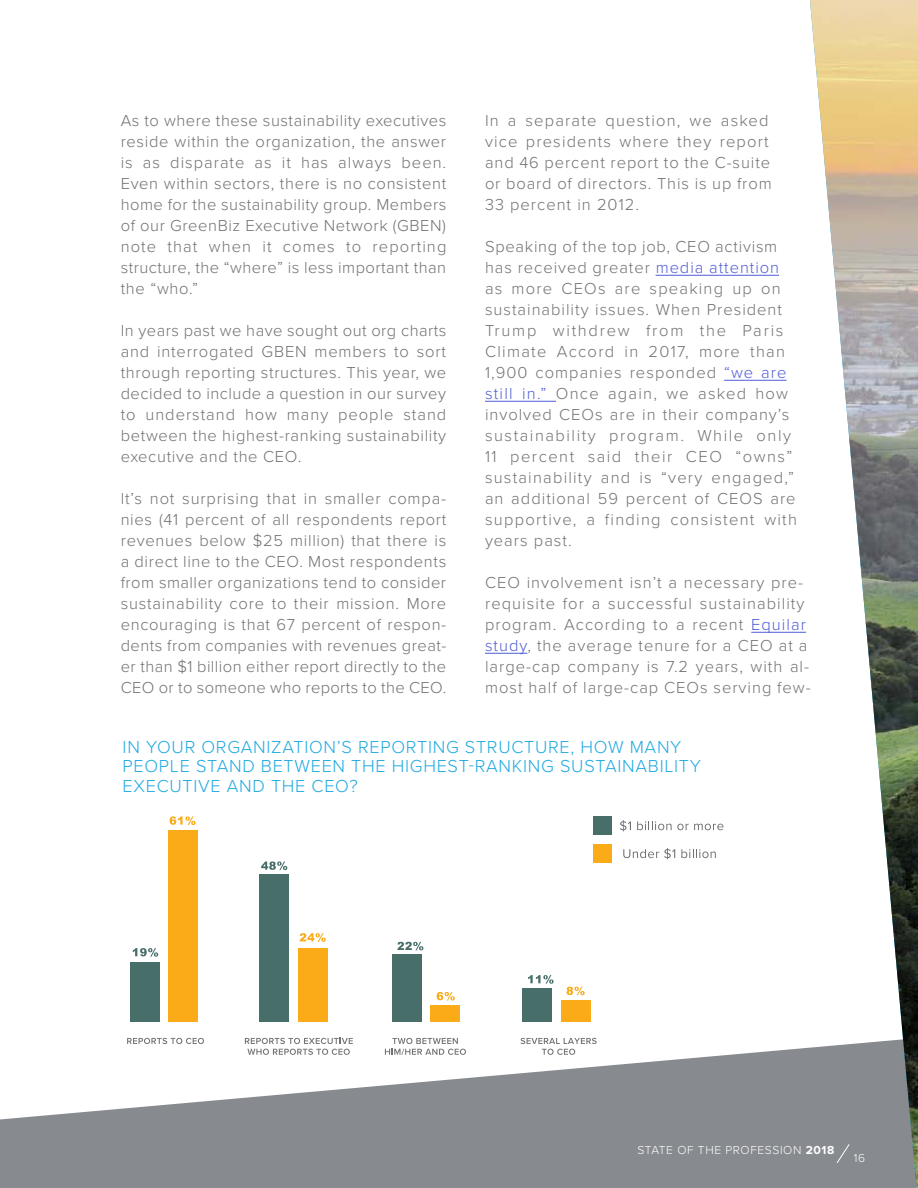
<style>
.page{position:relative;width:918px;height:1188px;background:#fff}
.page>*{position:absolute;margin:0;border:0;box-sizing:border-box;transform-origin:0 0}
.t1{font:300 18px/19.5px "Proxima Nova";letter-spacing:.04em;color:#1fa9e1}
.t2{font:300 16.5px/21px "Proxima Nova";letter-spacing:.06em;color:#717073;text-align:justify}
.t3{font:300 12px "Proxima Nova";letter-spacing:.05em;color:#fff}
.s1{color:#4f5cd6}
.s2{font-weight:700}
</style>
<div class="page">
<svg style="left:0;top:1038px;width:810px;height:150px;fill:#878a8f"></svg>
<img style="left:810px;top:0;width:108px;height:1188px">
<hr style="left:656px;top:275px;width:123px;height:1px;background:#4f5cd6">
<hr style="left:724px;top:380px;width:63px;height:1px;background:#4f5cd6">
<hr style="left:485px;top:401px;width:71px;height:1px;background:#4f5cd6">
<hr style="left:751px;top:632px;width:55px;height:1px;background:#4f5cd6">
<hr style="left:485px;top:653px;width:42px;height:1px;background:#4f5cd6">
<div style="left:130px;top:962px;width:29px;height:60px;background:#476e69"></div>
<div style="left:168px;top:831px;width:30px;height:191px;background:#faab17"></div>
<div style="left:260px;top:874px;width:29px;height:148px;background:#476e69"></div>
<div style="left:298px;top:948px;width:29px;height:74px;background:#faab17"></div>
<div style="left:392px;top:955px;width:30px;height:67px;background:#476e69"></div>
<div style="left:431px;top:1005px;width:29px;height:17px;background:#faab17"></div>
<div style="left:523px;top:988px;width:29px;height:34px;background:#476e69"></div>
<div style="left:561px;top:1000px;width:29px;height:22px;background:#faab17"></div>
<svg style="left:133px;top:948px;width:25px;height:9px"></svg>
<svg style="left:170px;top:816px;width:26px;height:9px"></svg>
<svg style="left:261px;top:862px;width:26px;height:8px"></svg>
<svg style="left:300px;top:933px;width:26px;height:9px"></svg>
<svg style="left:397px;top:942px;width:26px;height:8px"></svg>
<svg style="left:437px;top:992px;width:18px;height:9px"></svg>
<svg style="left:528px;top:975px;width:26px;height:9px"></svg>
<svg style="left:567px;top:987px;width:18px;height:8px"></svg>
<svg style="left:127px;top:1038px;width:77px;height:6px"></svg>
<svg style="left:245px;top:1038px;width:108px;height:17px"></svg>
<svg style="left:385px;top:1038px;width:81px;height:17px"></svg>
<svg style="left:521px;top:1038px;width:76px;height:17px"></svg>
<div style="left:594px;top:816px;width:18px;height:19px;background:#476e69"></div>
<div style="left:594px;top:844px;width:18px;height:18px;background:#faab17"></div>
<svg style="left:620px;top:820px;width:11px;height:11px"></svg>
<svg style="left:637px;top:821px;width:86px;height:9px"></svg>
<svg style="left:623px;top:848px;width:52px;height:11px"></svg>
<svg style="left:681px;top:849px;width:35px;height:9px"></svg>
<p class="t2" style="left:121px;top:109px;width:327px">As to where these sustainability executives reside within the organization, the answer is as disparate as it has always been.<br>Even within sectors, there is no consistent home for the sustainability group. Members of our GreenBiz Executive Network (GBEN) note that when it comes to reporting structure, the “where” is less important than the “who.”</p>
<p class="t2" style="left:121px;top:319px;width:327px">In years past we have sought out org charts and interrogated GBEN members to sort through reporting structures. This year, we decided to include a question in our survey to understand how many people stand between the highest-ranking sustainability executive and the CEO.</p>
<p class="t2" style="left:121px;top:487px;width:327px">It’s not surprising that in smaller compa&shy;nies (41 percent of all respondents report revenues below $25 million) that there is a direct line to the CEO. Most respondents from smaller organizations tend to consider sustainability core to their mission. More encouraging is that 67 percent of respon&shy;dents from companies with revenues great&shy;er than $1 billion either report directly to the CEO or to someone who reports to the CEO.</p>
<p class="t2" style="left:485px;top:109px;width:288px;text-align:left">In a separate question, we asked vice presidents where they report and 46 percent report to the C-suite or board of directors. This is up from<br>33 percent in 2012.</p>
<p class="t2" style="left:485px;top:235px;width:313px;text-align:left">Speaking of the top job, CEO activism has received greater <span class="s1">media attention </span>as more CEOs are speaking up on sustainability issues. When President Trump withdrew from the Paris Climate Accord in 2017, more than 1,900 companies responded <span class="s1">“we are still in.”</span> Once again, we asked how involved CEOs are in their company’s sustainability program. While only 11 percent said their CEO “owns” sustainability and is “very engaged,” an additional 59 percent of CEOS are supportive, a finding consistent with years past.</p>
<p class="t2" style="left:485px;top:571px;width:327px;text-align:left">CEO involvement isn’t a necessary pre&shy;requisite for a successful sustainability program. According to a recent <span class="s1">Equilar study</span>, the average tenure for a CEO at a large-cap company is 7.2 years, with al&shy;most half of large-cap CEOs serving few-</p>
<p class="t1" style="left:123px;top:736px;width:580px">IN YOUR ORGANIZATION’S REPORTING STRUCTURE, HOW MANY<br>PEOPLE STAND BETWEEN THE HIGHEST-RANKING SUSTAINABILITY<br>EXECUTIVE AND THE CEO?</p>
<p class="t3" style="left:637px;top:1141px;width:199px">STATE OF THE PROFESSION <span class="s2">2018</span></p>
<p class="t3" style="left:854px;top:1149px;width:13px">16</p>
</div>
